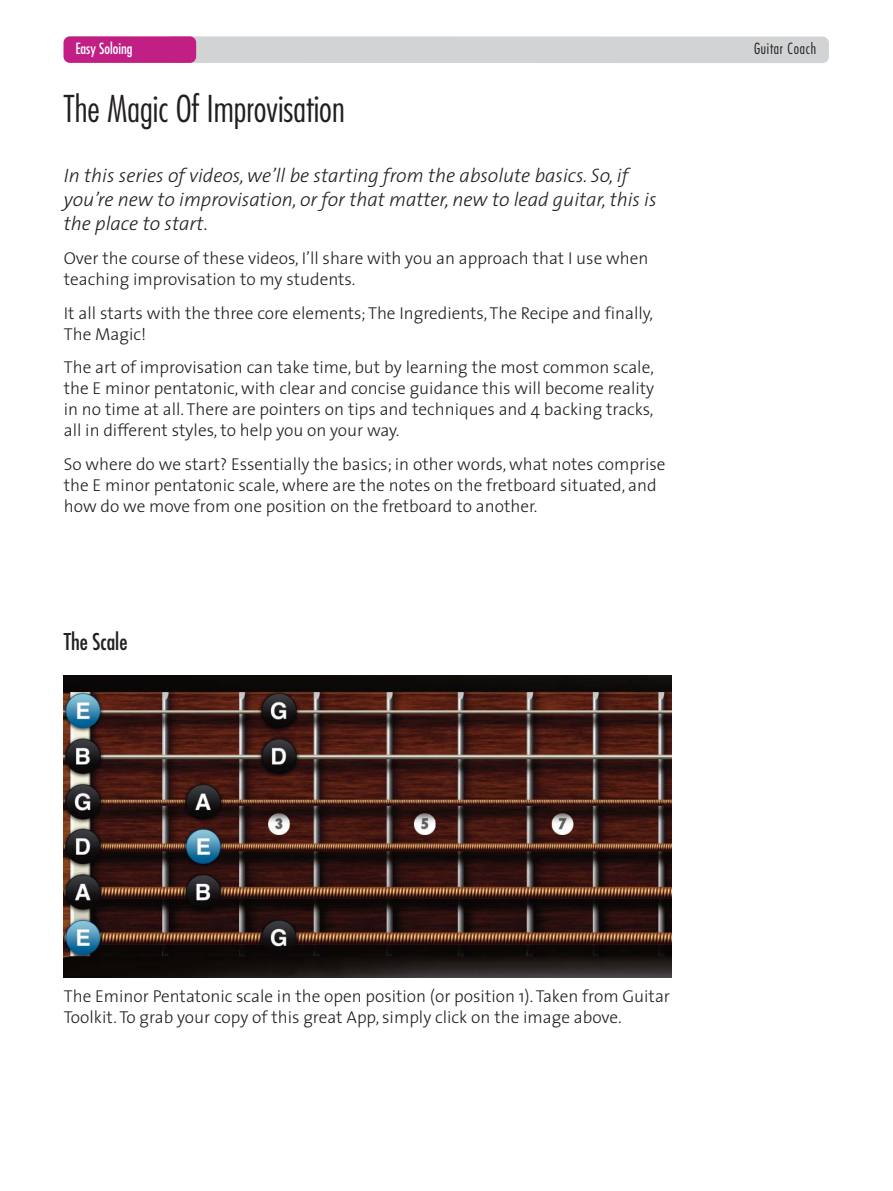
<style>
.page{position:relative;width:893px;height:1191px;background:#fff}
.page>*{position:absolute;margin:0;border:0;box-sizing:border-box;transform-origin:0 0}
.t1{font:300 condensed 36px "Futura Std";color:#231f20}
.t2{font:condensed 22.5px "Futura Std";color:#231f20}
.t3{font:italic 300 19.5px/24px "The Sans";color:#231f20}
.t4{font:300 17.25px/21px "The Sans";color:#231f20}
.t5{font:condensed 15px "Futura Std";color:#fff}
.t6{font:300 condensed 15px "Futura Std";letter-spacing:.05em;color:#231f20}
</style>
<div class="page">
<div style="left:166px;top:36px;width:663px;height:27px;background:#d1d3d4;border-radius:6px"></div>
<div style="left:64px;top:36px;width:132px;height:27px;background:#c11f84;border-radius:6px"></div>
<img style="left:64px;top:676px;width:607px;height:302px">
<p class="t5" style="left:75px;top:42px;width:59px">Easy Soloing</p>
<p class="t6" style="left:754px;top:40px;width:64px">Guitar Coach</p>
<h1 class="t1" style="left:63px;top:89px;width:283px">The Magic Of Improvisation</h1>
<p class="t3" style="left:64px;top:165px;width:594px">In this series of videos, we’ll be starting from the absolute basics. So, if you’re new to improvisation, or for that matter, new to lead guitar, this is the place to start.</p>
<p class="t4" style="left:64px;top:249px;width:586px">Over the course of these videos, I’ll share with you an approach that I use when teaching improvisation to my students.</p>
<p class="t4" style="left:64px;top:304px;width:591px">It all starts with the three core elements; The Ingredients, The Recipe and finally,<br>The Magic!</p>
<p class="t4" style="left:64px;top:359px;width:592px;text-align:justify">The art of improvisation can take time, but by learning the most common scale, the E minor pentatonic, with clear and concise guidance this will become reality in no time at all. There are pointers on tips and techniques and 4 backing tracks, all in different styles, to help you on your way.</p>
<p class="t4" style="left:64px;top:456px;width:603px">So where do we start? Essentially the basics; in other words, what notes comprise the E minor pentatonic scale, where are the notes on the fretboard situated, and how do we move from one position on the fretboard to another.</p>
<h2 class="t2" style="left:64px;top:631px;width:65px">The Scale</h2>
<p class="t4" style="left:64px;top:987px;width:608px">The Eminor Pentatonic scale in the open position (or position 1). Taken from Guitar<br>Toolkit. To grab your copy of this great App, simply click on the image above.</p>
</div>
